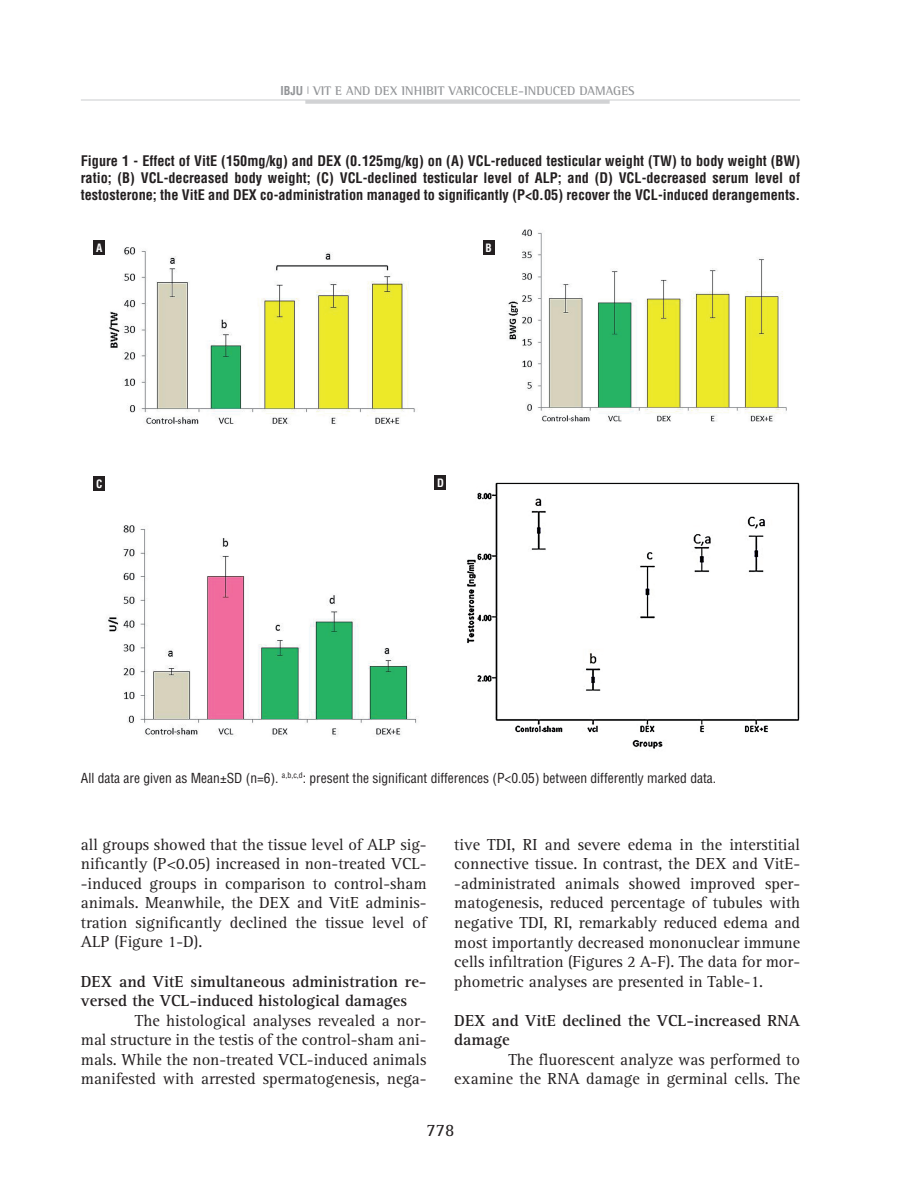
<style>
.page{position:relative;width:898px;height:1200px;background:#fff}
.page>*{position:absolute;margin:0;border:0;box-sizing:border-box;transform-origin:0 0}
.t1{font:18px "Rotis Serif";color:#231f20}
.t2{font:16.5px/19.5px "Rotis Serif";color:#231f20;text-align:justify}
.t3{font:700 16.5px/19.5px "Rotis Serif";color:#231f20}
.t4{font:700 condensed 14.25px/17.1px "Helvetica";color:#231f20;text-align:justify}
.t5{font:condensed 13.5px "Helvetica";color:#231f20}
.t6{font:700 12.75px "Rotis Semi Serif";color:#939598}
.t7{font:700 condensed 11.25px "Helvetica";color:#fff}
.s1{font-family:"Helvetica";font-stretch:condensed;font-size:12px}
</style>
<div class="page">
<hr style="left:81px;top:99px;width:718px;height:2px;background:#dcdddf">
<hr style="left:305px;top:100px;width:304px;height:4px;background:#d1d2d4">
<img style="left:99px;top:247px;width:316px;height:177px">
<img style="left:507px;top:229px;width:280px;height:193px">
<img style="left:108px;top:525px;width:309px;height:212px">
<img style="left:467px;top:482px;width:332px;height:267px">
<div style="left:93px;top:240px;width:12px;height:14px;background:#231f20"></div>
<div style="left:93px;top:476px;width:12px;height:14px;background:#231f20"></div>
<div style="left:482px;top:240px;width:12px;height:14px;background:#231f20"></div>
<div style="left:434px;top:475px;width:12px;height:14px;background:#231f20"></div>
<p class="t6" style="left:280px;top:83px;width:355px"><span class="s1">ibju</span> <sup>|</sup> VIT E AND DEX INHIBIT VARICOCELE-INDUCED DAMAGES</p>
<p class="t4" style="left:81px;top:152px;width:720px">Figure 1 - Effect of VitE (150mg/kg) and DEX (0.125mg/kg) on (A) VCL-reduced testicular weight (TW) to body weight (BW) ratio; (B) VCL-decreased body weight; (C) VCL-declined testicular level of ALP; and (D) VCL-decreased serum level of testosterone; the VitE and DEX co-administration managed to significantly (P&lt;0.05) recover the VCL-induced derangements.</p>
<p class="t7" style="left:96px;top:240px;width:8px">A</p>
<p class="t7" style="left:96px;top:476px;width:8px">C</p>
<p class="t7" style="left:485px;top:240px;width:8px">B</p>
<p class="t7" style="left:437px;top:475px;width:8px">D</p>
<p class="t5" style="left:81px;top:769px;width:636px">All data are given as Mean±SD (n=6). <sup>a,b,c,d</sup>: present the significant differences (P&lt;0.05) between differently marked data.</p>
<p class="t2" style="left:81px;top:835px;width:347px">all groups showed that the tissue level of ALP sig&shy;nificantly (P&lt;0.05) increased in non-treated VCL--induced groups in comparison to control-sham animals. Meanwhile, the DEX and VitE adminis&shy;tration significantly declined the tissue level of ALP (Figure 1-D).</p>
<p class="t3" style="left:81px;top:971px;width:347px">DEX and VitE simultaneous administration re&shy;versed the VCL-induced histological damages</p>
<p class="t2" style="left:81px;top:1010px;width:347px;text-indent:54px">The histological analyses revealed a nor&shy;mal structure in the testis of the control-sham ani&shy;mals. While the non-treated VCL-induced animals manifested with arrested spermatogenesis, nega-</p>
<p class="t2" style="left:454px;top:835px;width:347px">tive TDI, RI and severe edema in the interstitial connective tissue. In contrast, the DEX and VitE--administrated animals showed improved sper&shy;matogenesis, reduced percentage of tubules with negative TDI, RI, remarkably reduced edema and most importantly decreased mononuclear immune cells infiltration (Figures 2 A-F). The data for mor&shy;phometric analyses are presented in Table-1.</p>
<p class="t3" style="left:454px;top:1010px;width:347px">DEX and VitE declined the VCL-increased RNA damage</p>
<p class="t2" style="left:454px;top:1049px;width:347px;text-align:right">The fluorescent analyze was performed to examine the RNA damage in germinal cells. The</p>
<p class="t1" style="left:426px;top:1119px;width:30px">778</p>
</div>
